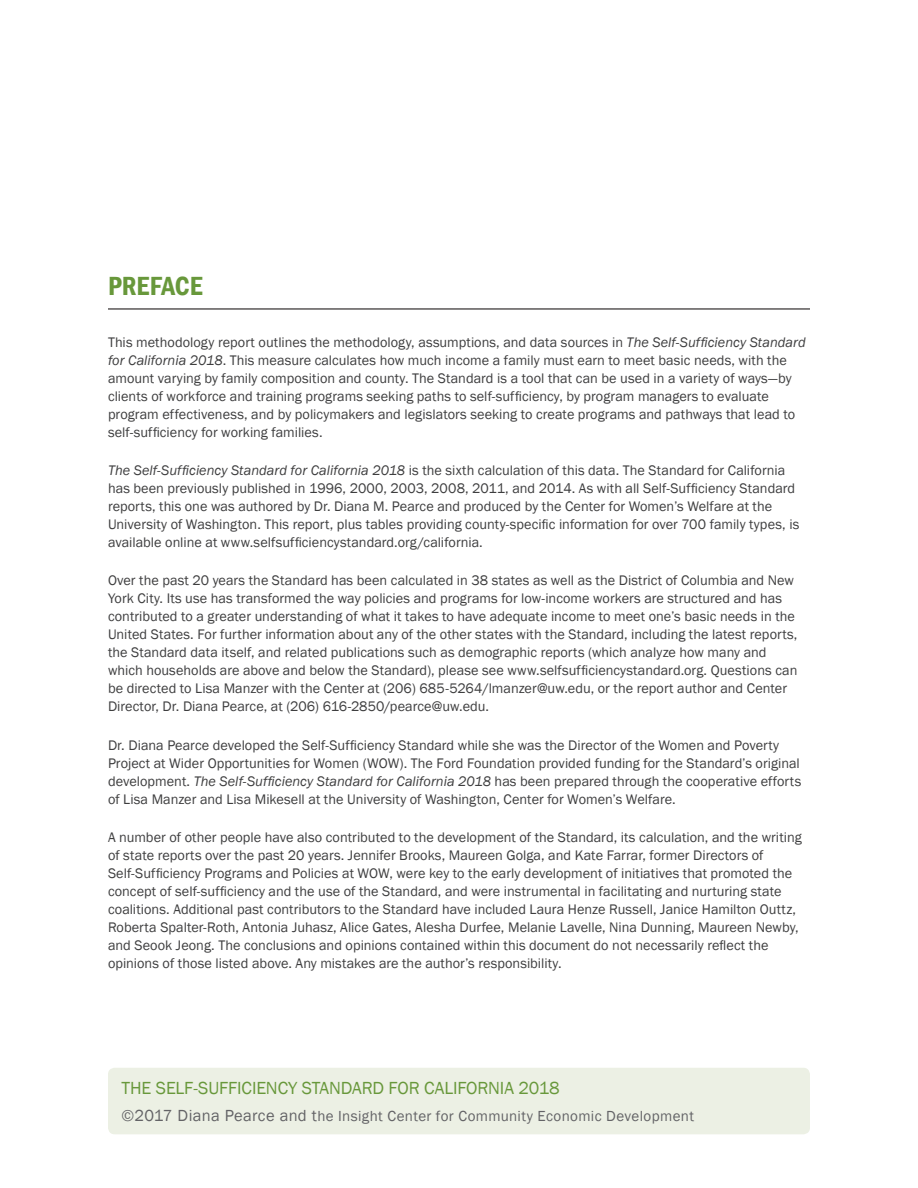
<style>
.page{position:relative;width:918px;height:1188px;background:#fff}
.page>*{position:absolute;margin:0;border:0;box-sizing:border-box;transform-origin:0 0}
.Heading_L2__Chapter{font:600 condensed 27px "Franklin Gothic";color:#68983b}
.Copyright_A{font:18px "Franklin Gothic";letter-spacing:-.01em;color:#68983b}
.Copyright_B{font:15px "Franklin Gothic";letter-spacing:.025em;color:#636366}
.Body{font:14.25px/18px "Franklin Gothic";color:#3e3e3f}
.s1{font-style:italic}
.s2{font-size:16.5px}
</style>
<div class="page">
<div style="left:108px;top:1068px;width:702px;height:66px;background:#ecf0e4;border-radius:7px"></div>
<hr style="left:108px;top:308px;width:702px;height:2px;background:#231f20">
<h1 class="Heading_L2__Chapter" style="left:108px;top:268px;width:96px">PREFACE</h1>
<p class="Body" style="left:108px;top:333px;width:699px">This methodology report outlines the methodology, assumptions, and data sources in <span class="s1">The Self-Sufficiency Standard for California 2018</span>. This measure calculates how much income a family must earn to meet basic needs, with the amount varying by family composition and county. The Standard is a tool that can be used in a variety of ways—by clients of workforce and training programs seeking paths to self-sufficiency, by program managers to evaluate program effectiveness, and by policymakers and legislators seeking to create programs and pathways that lead to self-sufficiency for working families.</p>
<p class="Body" style="left:108px;top:462px;width:693px"><span class="s1">The Self-Sufficiency Standard for California 2018</span> is the sixth calculation of this data. The Standard for California has been previously published in 1996, 2000, 2003, 2008, 2011, and 2014. As with all Self-Sufficiency Standard reports, this one was authored by Dr. Diana M. Pearce and produced by the Center for Women’s Welfare at the University of Washington. This report, plus tables providing county-specific information for over 700 family types, is available online at www.selfsufficiencystandard.org/california.</p>
<p class="Body" style="left:108px;top:572px;width:691px">Over the past 20 years the Standard has been calculated in 38 states as well as the District of Columbia and New York City. Its use has transformed the way policies and programs for low-income workers are structured and has contributed to a greater understanding of what it takes to have adequate income to meet one’s basic needs in the United States. For further information about any of the other states with the Standard, including the latest reports, the Standard data itself, and related publications such as demographic reports (which analyze how many and which households are above and below the Standard), please see www.selfsufficiencystandard.org. Questions can be directed to Lisa Manzer with the Center at (206) 685-5264/lmanzer@uw.edu, or the report author and Center Director, Dr. Diana Pearce, at (206) 616-2850/pearce@uw.edu.</p>
<p class="Body" style="left:108px;top:736px;width:695px">Dr. Diana Pearce developed the Self-Sufficiency Standard while she was the Director of the Women and Poverty Project at Wider Opportunities for Women (WOW). The Ford Foundation provided funding for the Standard’s original development. <span class="s1">The Self-Sufficiency Standard for California 2018</span> has been prepared through the cooperative efforts of Lisa Manzer and Lisa Mikesell at the University of Washington, Center for Women’s Welfare.</p>
<p class="Body" style="left:108px;top:828px;width:695px">A number of other people have also contributed to the development of the Standard, its calculation, and the writing of state reports over the past 20 years. Jennifer Brooks, Maureen Golga, and Kate Farrar, former Directors of Self-Sufficiency Programs and Policies at WOW, were key to the early development of initiatives that promoted the concept of self-sufficiency and the use of the Standard, and were instrumental in facilitating and nurturing state coalitions. Additional past contributors to the Standard have included Laura Henze Russell, Janice Hamilton Outtz, Roberta Spalter-Roth, Antonia Juhasz, Alice Gates, Alesha Durfee, Melanie Lavelle, Nina Dunning, Maureen Newby, and Seook Jeong. The conclusions and opinions contained within this document do not necessarily reflect the opinions of those listed above. Any mistakes are the author’s responsibility.</p>
<p class="Copyright_A" style="left:122px;top:1077px;width:440px">THE SELF-SUFFICIENCY STANDARD FOR CALIFORNIA 2018</p>
<p class="Copyright_B" style="left:122px;top:1107px;width:574px"><span class="s2">©2017 Diana Pearce and t</span>he Insight Center for Community Economic Development</p>
</div>
